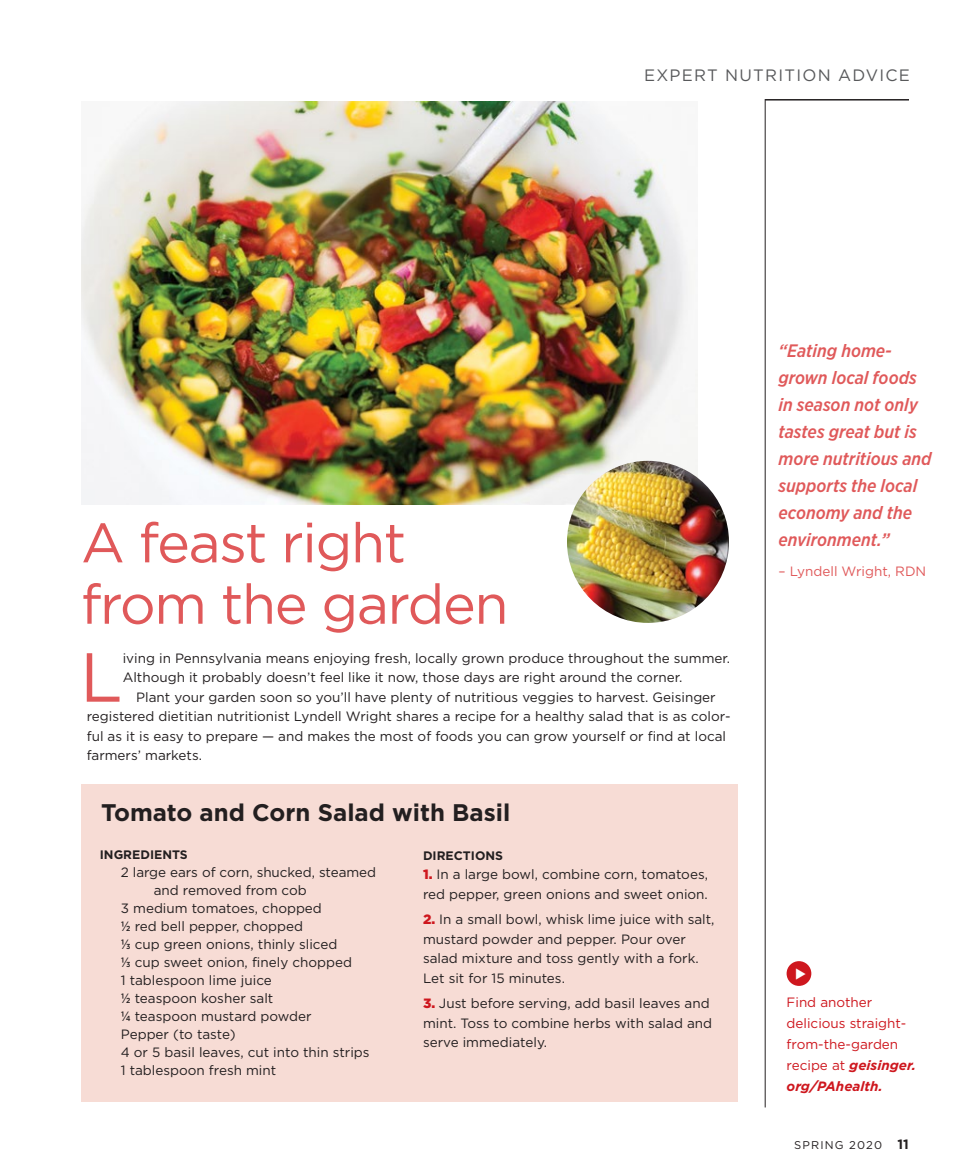
<style>
.page{position:relative;width:972px;height:1175px;background:#fff}
.page>*{position:absolute;margin:0;border:0;box-sizing:border-box;transform-origin:0 0}
.t1{font:69.15px "Gotham";color:#e0595a}
.t2{font:55.5px/61.3px "Gotham";letter-spacing:-.025em;color:#e0595a}
.t3{font:700 24px "Gotham";color:#231f20}
.t4{font:italic 500 18px/27px "Gotham Narrow";color:#e0595a}
.t5{font:16.5px "Gotham";letter-spacing:.075em;color:#58595b}
.t6{font:13.5px/19.5px "Gotham";color:#231f20}
.t7{font:13.5px/21px "Gotham";color:#ce171e}
.t8{font:13.5px "Gotham";color:#e0595a}
.t9{font:700 12.3px "Gotham";color:#231f20}
.t10{font:11.25px "Gotham";letter-spacing:.1em;color:#231f20}
.s1{font-family:"Gotham Narrow";font-weight:500}
.s2{font-weight:900;color:#ce171e}
.s3{font-weight:700;font-style:italic}
.s4{font-weight:700;font-size:13.5px}
</style>
<div class="page">
<hr style="left:765px;top:99px;width:144px;height:1px;background:#231f20">
<hr style="left:765px;top:99px;width:1px;height:1008px;background:#231f20">
<div style="left:81px;top:783px;width:657px;height:318px;background:#f7dcd5"></div>
<img style="left:81px;top:101px;width:617px;height:404px">
<img style="left:567px;top:461px;width:162px;height:162px;border-radius:81px">
<div style="left:787px;top:961px;width:24px;height:25px;background:#ce171e;border-radius:50%"></div>
<h2 class="t2" style="left:81px;top:511px;width:429px">A feast right from the garden</h2>
<p class="t5" style="left:644px;top:64px;width:267px">EXPERT NUTRITION ADVICE</p>
<h3 class="t4" style="left:779px;top:336px;width:154px">“Eating home&shy;grown local foods in season not only tastes great but is more nutritious and supports the local economy and the environment.”</h3>
<p class="t8" style="left:779px;top:562px;width:149px">– Lyndell Wright, RDN</p>
<h1 class="t1" style="left:80px;top:633px;width:44px">L</h1>
<p class="t6" style="left:123px;top:648px;width:609px">iving in Pennsylvania means enjoying fresh, locally grown produce throughout the summer.<br>Although it probably doesn’t feel like it now, those days are right around the corner.</p>
<p class="t6" style="left:87px;top:687px;width:645px;text-indent:49px">Plant your garden soon so you’ll have plenty of nutritious veggies to harvest. Geisinger registered dietitian nutritionist Lyndell Wright shares a recipe for a healthy salad that is as color&shy;ful as it is easy to prepare — and makes the most of foods you can grow yourself or find at local farmers’ markets.</p>
<h3 class="t3" style="left:101px;top:797px;width:411px">Tomato and Corn Salad with Basil</h3>
<p class="t9" style="left:100px;top:846px;width:89px">INGREDIENTS</p>
<p class="t6" style="left:121px;top:862px;width:257px">2 large ears of corn, shucked, steamed</p>
<p class="t6" style="left:154px;top:880px;width:154px">and removed from cob</p>
<p class="t6" style="left:121px;top:898px;width:203px">3 medium tomatoes, chopped</p>
<p class="t6" style="left:121px;top:916px;width:184px"><span class="s1">½</span> red bell pepper, chopped</p>
<p class="t6" style="left:121px;top:934px;width:218px"><span class="s1">⅓</span> cup green onions, thinly sliced</p>
<p class="t6" style="left:121px;top:952px;width:233px"><span class="s1">⅓</span> cup sweet onion, finely chopped</p>
<p class="t6" style="left:121px;top:970px;width:153px">1 tablespoon lime juice</p>
<p class="t6" style="left:121px;top:988px;width:154px"><span class="s1">½</span> teaspoon kosher salt</p>
<p class="t6" style="left:121px;top:1006px;width:192px"><span class="s1">¼</span> teaspoon mustard powder</p>
<p class="t6" style="left:121px;top:1024px;width:116px">Pepper (to taste)</p>
<p class="t6" style="left:121px;top:1042px;width:250px">4 or 5 basil leaves, cut into thin strips</p>
<p class="t6" style="left:121px;top:1060px;width:157px">1 tablespoon fresh mint</p>
<p class="t9" style="left:423px;top:847px;width:82px">DIRECTIONS</p>
<p class="t6" style="left:423px;top:864px;width:287px"><span class="s2">1.</span> In a large bowl, combine corn, tomatoes, red pepper, green onions and sweet onion.</p>
<p class="t6" style="left:423px;top:909px;width:293px"><span class="s2">2.</span> In a small bowl, whisk lime juice with salt, mustard powder and pepper. Pour over salad mixture and toss gently with a fork.<br>Let sit for 15 minutes.</p>
<p class="t6" style="left:423px;top:993px;width:291px"><span class="s2">3.</span> Just before serving, add basil leaves and mint. Toss to combine herbs with salad and serve immediately.</p>
<p class="t7" style="left:787px;top:991px;width:131px">Find another delicious straight&shy;from-the-garden recipe at <span class="s3">geisinger. org/PAhealth.</span></p>
<p class="t10" style="left:794px;top:1137px;width:116px">SPRING 2020 <span class="s4">11</span></p>
</div>
